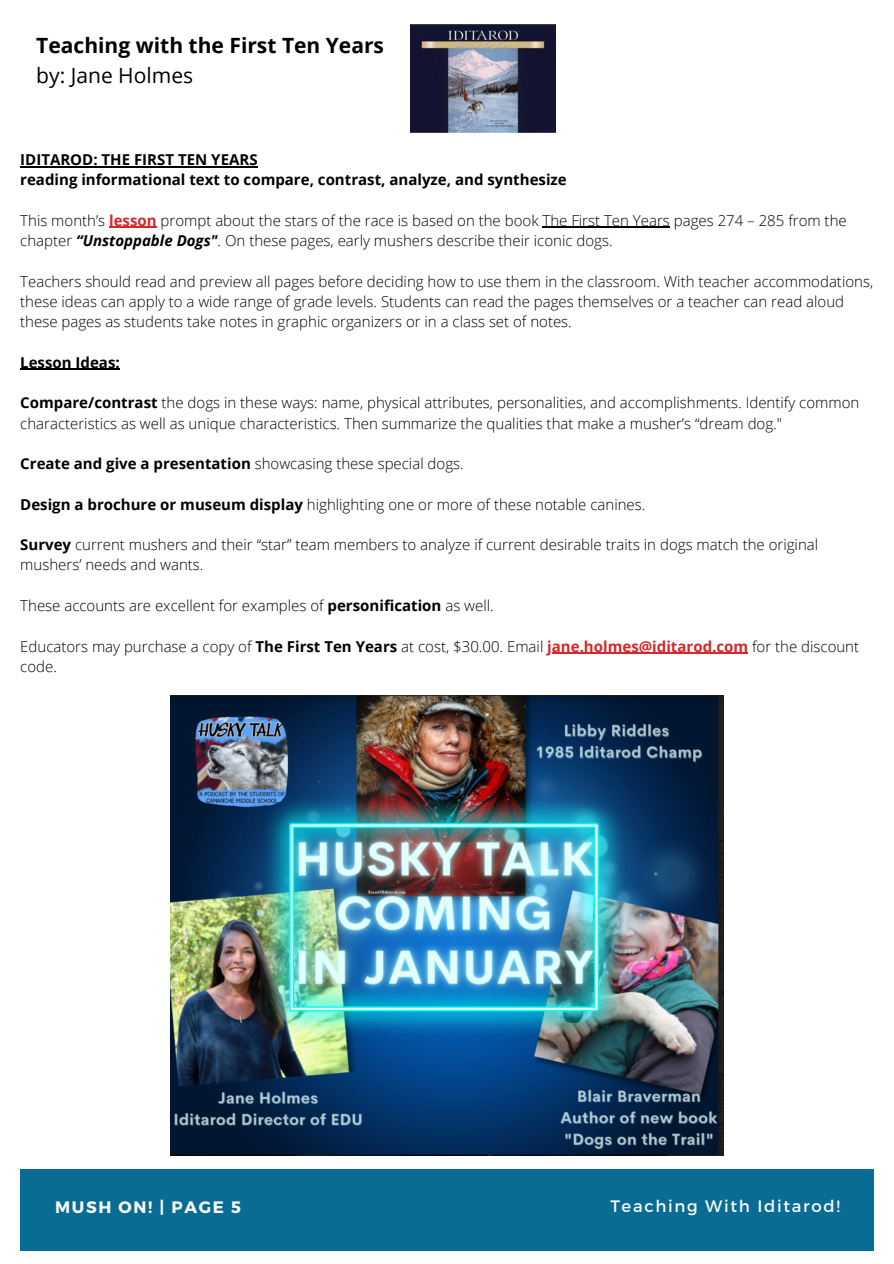
<style>
.page{position:relative;width:894px;height:1264px;background:#fff}
.page>*{position:absolute;margin:0;border:0;box-sizing:border-box;transform-origin:0 0}
.t1{font:700 21px "Open Sans";color:#000}
.t2{font:21px "Open Sans";color:#000}
.t3{font:16.5px "Montserrat";letter-spacing:.1em;color:#fafafa}
.t4{font:700 16.5px "Montserrat";letter-spacing:.1em;color:#fafafa}
.t5{font:300 15px/20.2px "Open Sans";color:#000}
.t6{font:700 15px "Open Sans";color:#000}
.s1{font-weight:700;color:#d4282a}
.s2{font-weight:700;font-style:italic}
.s3{font-weight:700}
</style>
<div class="page">
<div style="left:20px;top:1169px;width:853px;height:81px;background:#096c95"></div>
<img style="left:411px;top:24px;width:144px;height:108px">
<img style="left:171px;top:695px;width:551px;height:460px">
<hr style="left:20px;top:166px;width:237px;height:1px;background:#000">
<hr style="left:109px;top:227px;width:48px;height:1px;background:#d4282a">
<hr style="left:542px;top:227px;width:127px;height:1px;background:#000">
<hr style="left:20px;top:369px;width:100px;height:1px;background:#000">
<hr style="left:547px;top:652px;width:201px;height:1px;background:#d4282a">
<p class="t1" style="left:36px;top:31px;width:349px">Teaching with the First Ten Years</p>
<p class="t2" style="left:36px;top:60px;width:158px">by: Jane Holmes</p>
<p class="t6" style="left:20px;top:149px;width:239px">IDITAROD: THE FIRST TEN YEARS</p>
<p class="t6" style="left:20px;top:169px;width:548px">reading informational text to compare, contrast, analyze, and synthesize</p>
<p class="t5" style="left:20px;top:210px;width:827px">This month’s <span class="s1">lesson</span> prompt about the stars of the race is based on the book The First Ten Years pages 274 – 285 from the chapter <span class="s2">“Unstoppable Dogs"</span>. On these pages, early mushers describe their iconic dogs.</p>
<p class="t5" style="left:20px;top:270px;width:854px">Teachers should read and preview all pages before deciding how to use them in the classroom. With teacher accommodations, these ideas can apply to a wide range of grade levels. Students can read the pages themselves or a teacher can read aloud these pages as students take notes in graphic organizers or in a class set of notes.</p>
<p class="t6" style="left:20px;top:351px;width:101px">Lesson Ideas:</p>
<p class="t5" style="left:20px;top:392px;width:840px"><span class="s3">Compare/contrast</span> the dogs in these ways: name, physical attributes, personalities, and accomplishments. Identify common characteristics as well as unique characteristics. Then summarize the qualities that make a musher’s “dream dog."</p>
<p class="t5" style="left:20px;top:453px;width:445px"><span class="s3">Create and give a presentation</span> showcasing these special dogs.</p>
<p class="t5" style="left:20px;top:493px;width:626px"><span class="s3">Design a brochure or museum display</span> highlighting one or more of these notable canines.</p>
<p class="t5" style="left:20px;top:534px;width:799px"><span class="s3">Survey</span> current mushers and their “star” team members to analyze if current desirable traits in dogs match the original mushers’ needs and wants.</p>
<p class="t5" style="left:20px;top:595px;width:475px">These accounts are excellent for examples of <span class="s3">personification</span> as well.</p>
<p class="t5" style="left:20px;top:635px;width:840px">Educators may purchase a copy of <span class="s3">The First Ten Years</span> at cost, $30.00. Email <span class="s1">jane.holmes@iditarod.com</span> for the discount code.</p>
<p class="t4" style="left:55px;top:1196px;width:187px">MUSH ON! | PAGE 5</p>
<p class="t3" style="left:610px;top:1195px;width:231px">Teaching With Iditarod!</p>
</div>
